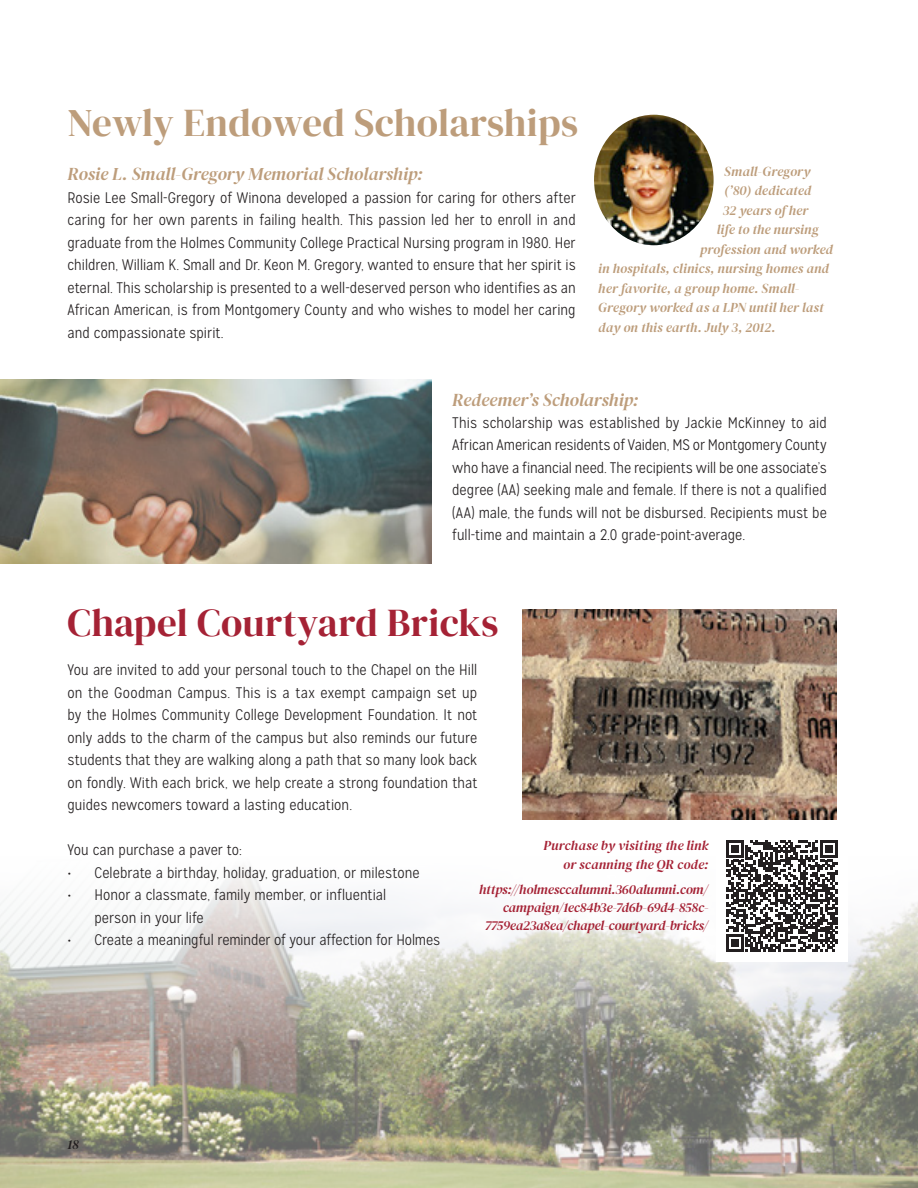
<style>
.page{position:relative;width:918px;height:1188px;background:#fff}
.page>*{position:absolute;margin:0;border:0;box-sizing:border-box;transform-origin:0 0}
.Headline{font:39px "DM Serif Display";letter-spacing:.005em;color:#bd9d7b}
.Headline-2{font:39px "DM Serif Display";letter-spacing:.01em;color:#a52235}
.Larger_Caption{font:italic 18px "DM Serif Display";letter-spacing:-.005em;color:#bd9d7b}
.body_copy{font:300 15.3px/22.5px "Mission Gothic";color:#231f20;text-align:justify}
.Captions{font:italic 13.5px "DM Serif Display";letter-spacing:.005em;color:#bd9d7b}
.Captions-2{font:italic 13.5px/18px "DM Serif Display";letter-spacing:-.01em;color:#a52235;text-align:right}
.Captions-3{font:italic 13.5px/19.5px "DM Serif Display";letter-spacing:.01em;color:#a52235;text-align:right}
.t1{font:italic 13.5px "DM Serif Display";color:#231f20}
</style>
<div class="page">
<img style="left:522px;top:609px;width:315px;height:211px">
<img style="left:0;top:869px;width:918px;height:319px">
<img style="left:594px;top:115px;width:120px;height:130px">
<div style="left:716px;top:830px;width:132px;height:132px;background:#fff"></div>
<svg style="left:726px;top:840px;width:112px;height:112px"></svg>
<img style="left:0;top:379px;width:432px;height:185px">
<p class="Headline" style="left:68px;top:101px;width:512px">Newly Endowed Scholarships</p>
<p class="Larger_Caption" style="left:68px;top:164px;width:357px">Rosie L. Small-Gregory Memorial Scholarship:</p>
<p class="body_copy" style="left:68px;top:186px;width:510px">Rosie Lee Small-Gregory of Winona developed a passion for caring for others after caring for her own parents in failing health. This passion led her to enroll in and graduate from the Holmes Community College Practical Nursing program in 1980. Her children, William K. Small and Dr. Keon M. Gregory, wanted to ensure that her spirit is eternal. This scholarship is presented to a well-deserved person who identifies as an African American, is from Montgomery County and who wishes to model her caring and compassionate spirit.</p>
<p class="Captions" style="left:724px;top:163px;width:88px">Small-Gregory</p>
<p class="Captions" style="left:724px;top:183px;width:89px">(’80) dedicated</p>
<p class="Captions" style="left:723px;top:202px;width:87px">32 years of her</p>
<p class="Captions" style="left:717px;top:222px;width:104px">life to the nursing</p>
<p class="Captions" style="left:700px;top:241px;width:134px">profession and worked</p>
<p class="Captions" style="left:598px;top:261px;width:232px">in hospitals, clinics, nursing homes and</p>
<p class="Captions" style="left:598px;top:280px;width:203px">her favorite, a group home. Small-</p>
<p class="Captions" style="left:598px;top:300px;width:227px">Gregory worked as a LPN until her last</p>
<p class="Captions" style="left:598px;top:319px;width:179px">day on this earth. July 3, 2012.</p>
<p class="Larger_Caption" style="left:452px;top:389px;width:188px">Redeemer’s Scholarship:</p>
<p class="body_copy" style="left:452px;top:411px;width:376px">This scholarship was established by Jackie McKinney to aid African American residents of Vaiden, MS or Montgomery County who have a financial need. The recipients will be one associate’s degree (AA) seeking male and female. If there is not a qualified (AA) male, the funds will not be disbursed. Recipients must be full-time and maintain a 2.0 grade-point-average.</p>
<p class="Headline-2" style="left:68px;top:601px;width:432px">Chapel Courtyard Bricks</p>
<p class="body_copy" style="left:68px;top:659px;width:411px">You are invited to add your personal touch to the Chapel on the Hill on the Goodman Campus. This is a tax exempt campaign set up by the Holmes Community College Development Foundation. It not only adds to the charm of the campus but also reminds our future students that they are walking along a path that so many look back on fondly. With each brick, we help create a strong foundation that guides newcomers toward a lasting education.</p>
<p class="body_copy" style="left:68px;top:839px;width:176px">You can purchase a paver to:</p>
<p class="body_copy" style="left:68px;top:861px;width:354px">• Celebrate a birthday, holiday, graduation, or milestone</p>
<p class="body_copy" style="left:94px;top:884px;width:293px;text-indent:-27px">• Honor a classmate, family member, or influential person in your life</p>
<p class="body_copy" style="left:68px;top:929px;width:374px">• Create a meaningful reminder of your affection for Holmes</p>
<p class="Captions-3" style="left:544px;top:836px;width:166px">Purchase by visiting the link or scanning the QR code:</p>
<p class="Captions-2" style="left:479px;top:881px;width:231px">https://holmesccalumni.360alumni.com/ campaign/1ec84b3e-7d6b-69d4-858c-<br>7759ea23a8ea/chapel-courtyard-bricks/</p>
<p class="t1" style="left:68px;top:1137px;width:13px">18</p>
</div>
